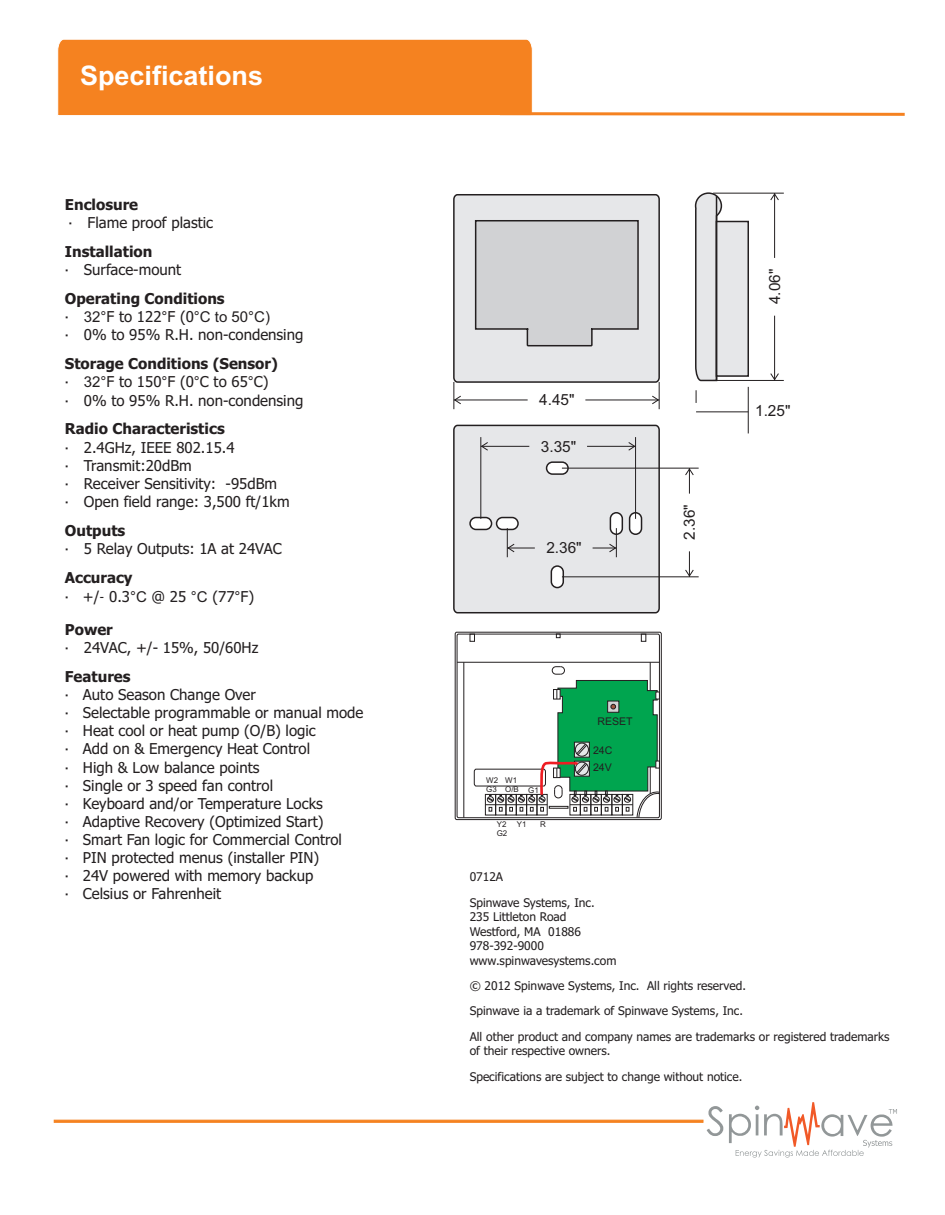
<style>
.page{position:relative;width:945px;height:1215px;background:#fff}
.page>*{position:absolute;margin:0;border:0;box-sizing:border-box;transform-origin:0 0}
.t1{font:700 27px "Arial";color:#fff}
.t2{font:15.45px "Arial";color:#231f20}
.t3{font:15px/18.1px "Tahoma";color:#231f20}
.t4{font:700 15px "Tahoma";color:#231f20}
.t5{font:15px "Arial";color:#231f20}
.t6{font:12px/25.3px "Tahoma";color:#231f20}
.t7{font:10.65px/17.4px "Arial";color:#231f20}
.t8{font:7.95px/8.9px "Arial";color:#231f20}
.s1{font-family:"Tahoma"}
.s2{font-weight:700}
.s3{font-family:"Arial"}
.s4{font-family:"Lucida Sans Unicode"}
</style>
<div class="page">
<svg style="left:57px;top:39px;width:848px;height:77px"></svg>
<svg style="left:694px;top:192px;width:56px;height:190px;background:#d8d9da"></svg>
<hr style="left:716px;top:196px;width:1px;height:184px;background:#231f20">
<svg style="left:453px;top:424px;width:208px;height:190px;background:#dddddf"></svg>
<hr style="left:635px;top:437px;width:1px;height:82px;background:#231f20">
<hr style="left:481px;top:437px;width:1px;height:82px;background:#231f20">
<svg style="left:685px;top:551px;width:9px;height:26px"></svg>
<svg style="left:685px;top:469px;width:9px;height:25px"></svg>
<hr style="left:562px;top:577px;width:137px;height:1px;background:#231f20">
<hr style="left:562px;top:468px;width:137px;height:1px;background:#231f20">
<hr style="left:774px;top:316px;width:1px;height:64px;background:#231f20">
<svg style="left:770px;top:373px;width:9px;height:7px"></svg>
<hr style="left:774px;top:193px;width:1px;height:65px;background:#231f20">
<svg style="left:770px;top:194px;width:9px;height:6px"></svg>
<hr style="left:713px;top:380px;width:71px;height:1px;background:#231f20">
<hr style="left:713px;top:193px;width:71px;height:1px;background:#231f20">
<svg style="left:453px;top:194px;width:207px;height:215px;background:#d6d7d8"></svg>
<svg style="left:54px;top:1106px;width:669px;height:30px"></svg>
<svg style="left:729px;top:1102px;width:168px;height:56px"></svg>
<hr style="left:748px;top:387px;width:1px;height:46px;background:#231f20">
<svg style="left:696px;top:390px;width:1px;height:13px"></svg>
<hr style="left:696px;top:412px;width:52px;height:1px;background:#231f20">
<div style="left:455px;top:632px;width:206px;height:188px;border:1px solid #231f20;border-radius:2px"></div>
<div style="left:457px;top:634px;width:203px;height:184px;border:1px solid #231f20;border-radius:2px"></div>
<hr style="left:457px;top:662px;width:202px;height:1px;background:#231f20">
<svg style="left:470px;top:634px;width:5px;height:7px"></svg>
<svg style="left:641px;top:634px;width:5px;height:7px"></svg>
<hr style="left:464px;top:662px;width:1px;height:156px;background:#231f20">
<hr style="left:650px;top:662px;width:1px;height:132px;background:#231f20">
<svg style="left:556px;top:634px;width:4px;height:4px"></svg>
<svg style="left:474px;top:666px;width:186px;height:152px"></svg>
<h1 class="t1" style="left:80px;top:66px;width:185px">Specifications</h1>
<p class="t4" style="left:65px;top:198px;width:75px">Enclosure</p>
<p class="t3" style="left:88px;top:215px;width:127px">Flame proof plastic</p>
<p class="t4" style="left:65px;top:245px;width:89px">Installation</p>
<p class="t3" style="left:84px;top:262px;width:99px">Surface-mount</p>
<p class="t4" style="left:65px;top:292px;width:161px">Operating Conditions</p>
<p class="t5" style="left:84px;top:311px;width:188px">32°<span class="s1">F to 122</span>°<span class="s1">F (0</span>°C to 50°C)</p>
<p class="t3" style="left:84px;top:327px;width:221px">0% to 95% R.H. non-condensing</p>
<p class="t3" style="left:84px;top:356px;width:221px;text-indent:-19px"><span class="s2">Storage Conditions (Sensor)<br></span><span class="s3">32°</span>F to 150<span class="s3">°</span>F (0<span class="s3">°</span>C to 65<span class="s3">°</span>C)<br>0% to 95% R.H. non-condensing</p>
<p class="t4" style="left:65px;top:423px;width:161px">Radio Characteristics</p>
<p class="t3" style="left:84px;top:439px;width:207px">2.4GHz, IEEE 802.15.4<br>Transmit:20dBm<br>Receiver Sensitivity: -95dBm<br>Open field range: 3,500 ft/1km</p>
<p class="t4" style="left:65px;top:524px;width:62px">Outputs</p>
<p class="t3" style="left:84px;top:541px;width:199px">5 Relay Outputs: 1A at 24VAC</p>
<p class="t3" style="left:83px;top:569px;width:173px;line-height:19.5px;text-indent:-18px"><span class="s2">Accuracy<br></span>+/<span class="s4">-</span>0.3<span class="s3">°C</span> @ 25 <span class="s3">°C</span> (77<span class="s3">°</span>F)</p>
<p class="t4" style="left:65px;top:623px;width:49px">Power</p>
<p class="t3" style="left:84px;top:640px;width:176px">24VAC, +/- 15%, 50/60Hz</p>
<p class="t4" style="left:65px;top:671px;width:67px">Features</p>
<p class="t3" style="left:83px;top:687px;width:282px">Auto Season Change Over<br>Selectable programmable or manual mode<br>Heat cool or heat pump (O/B) logic<br>Add on &amp; Emergency Heat Control<br>High &amp; Low balance points<br>Single or 3 speed fan control<br>Keyboard and/or Temperature Locks<br>Adaptive Recovery (Optimized Start)<br>Smart Fan logic for Commercial Control<br>PIN protected menus (installer PIN)<br>24V powered with memory backup<br>Celsius or Fahrenheit</p>
<p class="t2" style="left:539px;top:394px;width:37px">4.45"</p>
<p class="t2" style="left:541px;top:441px;width:37px">3.35"</p>
<p class="t2" style="left:546px;top:542px;width:37px">2.36"</p>
<p class="t2" style="left:684px;top:540px;width:37px;rotate:-90deg">2.36"</p>
<p class="t2" style="left:769px;top:304px;width:37px;rotate:-90deg">4.06"</p>
<p class="t2" style="left:755px;top:405px;width:37px">1.25"</p>
<p class="t8" style="left:486px;top:777px;width:13px">W2<br>G3</p>
<p class="t8" style="left:505px;top:777px;width:15px">W1<br>O/B</p>
<p class="t8" style="left:497px;top:821px;width:12px">Y2<br>G2</p>
<p class="t8" style="left:528px;top:786px;width:12px">G1</p>
<p class="t8" style="left:517px;top:821px;width:11px">Y1</p>
<p class="t8" style="left:540px;top:821px;width:7px">R</p>
<p class="t7" style="left:597px;top:713px;width:37px">RESET</p>
<p class="t7" style="left:593px;top:742px;width:21px">24C<br>24V</p>
<p class="t6" style="left:470px;top:865px;width:127px">0712A<br>Spinwave Systems, Inc.</p>
<p class="t6" style="left:470px;top:911px;width:148px;line-height:14.5px">235 Littleton Road<br>Westford, MA 01886<br>978-392-9000 www.spinwavesystems.com</p>
<p class="t6" style="left:470px;top:974px;width:421px">© 2012 Spinwave Systems, Inc. All rights reserved.<br>Spinwave ia a trademark of Spinwave Systems, Inc.<br>All other product and company names are trademarks or registered trademarks</p>
<p class="t6" style="left:470px;top:1039px;width:274px">of their respective owners.<br>Specifications are subject to change without notice.</p>
</div>
